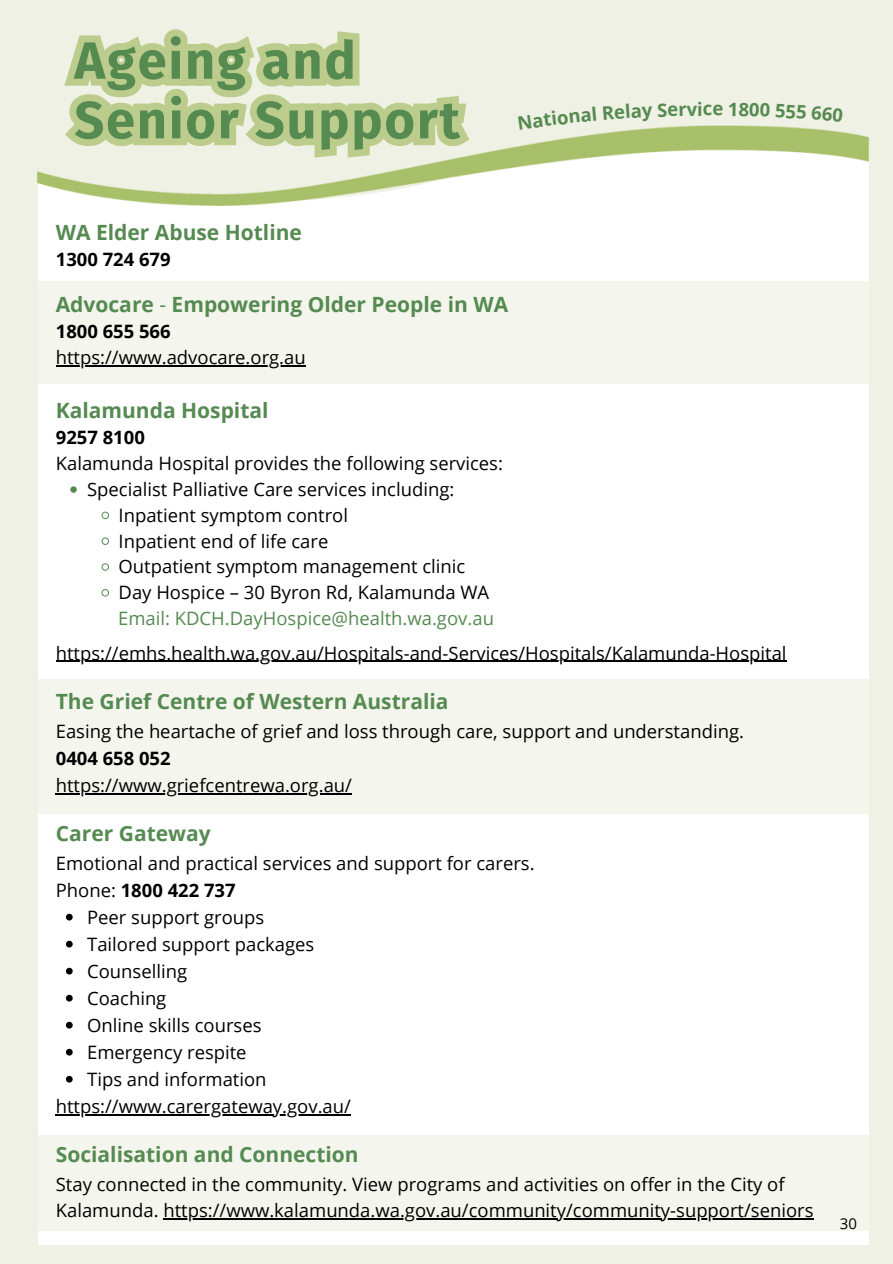
<style>
.page{position:relative;width:893px;height:1264px;background:#fff}
.page>*{position:absolute;margin:0;border:0;box-sizing:border-box;transform-origin:0 0}
.t1{font:700 52.35px/59.6px "Fira Sans";letter-spacing:.035em;color:#558a51}
.t2{font:700 21px "Open Sans";color:#558a51}
.t3{font:18.45px/25.8px "Open Sans";color:#000}
.t4{font:700 18.45px "Open Sans";color:#000}
.t5{font:18.45px "Open Sans";color:#558a51}
.t6{font:700 18.45px "Open Sans";color:#558a51}
.t7{font:15px "Open Sans";color:#000}
.s1{font-weight:400}
</style>
<div class="page">
<div style="left:0;top:0;width:892px;height:1263px;background:#eef1e3"></div>
<div style="left:38px;top:148px;width:830px;height:1096px;background:#fff"></div>
<img style="left:38px;top:125px;width:830px;height:80px">
<div style="left:38px;top:281px;width:830px;height:102px;background:#f4f6ed"></div>
<hr style="left:56px;top:365px;width:63px;height:1px;background:#000">
<hr style="left:119px;top:365px;width:187px;height:1px;background:#000">
<svg style="left:70px;top:486px;width:7px;height:7px"></svg>
<svg style="left:101px;top:511px;width:8px;height:8px"></svg>
<svg style="left:101px;top:537px;width:8px;height:8px"></svg>
<svg style="left:101px;top:563px;width:8px;height:8px"></svg>
<svg style="left:101px;top:589px;width:8px;height:7px"></svg>
<hr style="left:56px;top:660px;width:730px;height:2px;background:#000">
<div style="left:38px;top:678px;width:830px;height:135px;background:#f4f6ed"></div>
<hr style="left:56px;top:793px;width:296px;height:1px;background:#000">
<svg style="left:66px;top:913px;width:7px;height:7px"></svg>
<svg style="left:66px;top:940px;width:7px;height:7px"></svg>
<svg style="left:66px;top:967px;width:7px;height:7px"></svg>
<svg style="left:66px;top:994px;width:7px;height:7px"></svg>
<svg style="left:66px;top:1021px;width:7px;height:7px"></svg>
<svg style="left:66px;top:1048px;width:7px;height:7px"></svg>
<svg style="left:66px;top:1075px;width:7px;height:7px"></svg>
<hr style="left:56px;top:1114px;width:295px;height:1px;background:#000">
<div style="left:38px;top:1135px;width:830px;height:95px;background:#f4f6ed"></div>
<hr style="left:163px;top:1218px;width:650px;height:1px;background:#000">
<svg style="left:55px;top:29px;width:424px;height:149px"></svg>
<svg style="left:518px;top:125px;width:179px;height:5px"></svg>
<h1 class="t1" style="left:74px;top:31px;width:387px">Ageing and<br>Senior Support</h1>
<p class="t6" style="left:697px;top:96px;width:28px">ice</p>
<p class="t2" style="left:56px;top:217px;width:248px">WA Elder Abuse Hotline</p>
<p class="t4" style="left:56px;top:247px;width:116px">1300 724 679</p>
<p class="t2" style="left:56px;top:289px;width:454px">Advocare <span class="s1">-</span> Empowering Older People in WA</p>
<p class="t4" style="left:56px;top:318px;width:116px">1800 655 566</p>
<p class="t3" style="left:56px;top:343px;width:251px">https://www.advocare.org.au</p>
<p class="t2" style="left:56px;top:395px;width:214px">Kalamunda Hospital</p>
<p class="t4" style="left:56px;top:424px;width:90px">9257 8100</p>
<p class="t3" style="left:56px;top:450px;width:448px">Kalamunda Hospital provides the following services:</p>
<p class="t3" style="left:87px;top:476px;width:368px">Specialist Palliative Care services including:</p>
<p class="t3" style="left:118px;top:502px;width:231px">Inpatient symptom control</p>
<p class="t3" style="left:118px;top:527px;width:211px">Inpatient end of life care</p>
<p class="t3" style="left:118px;top:553px;width:348px">Outpatient symptom management clinic</p>
<p class="t3" style="left:118px;top:579px;width:372px">Day Hospice – 30 Byron Rd, Kalamunda WA</p>
<p class="t5" style="left:118px;top:605px;width:377px">Email: KDCH.DayHospice@health.wa.gov.au</p>
<p class="t3" style="left:56px;top:639px;width:732px">https://emhs.health.wa.gov.au/Hospitals-and-Services/Hospitals/Kalamunda-Hospital</p>
<p class="t2" style="left:56px;top:686px;width:394px">The Grief Centre of Western Australia</p>
<p class="t3" style="left:56px;top:718px;width:689px">Easing the heartache of grief and loss through care, support and understanding.</p>
<p class="t4" style="left:56px;top:745px;width:116px">0404 658 052</p>
<p class="t3" style="left:56px;top:772px;width:298px">https://www.griefcentrewa.org.au/</p>
<p class="t2" style="left:56px;top:818px;width:156px">Carer Gateway</p>
<p class="t3" style="left:56px;top:849px;width:480px">Emotional and practical services and support for carers.</p>
<p class="t4" style="left:56px;top:877px;width:181px"><span class="s1">Phone:</span> 1800 422 737</p>
<p class="t3" style="left:87px;top:903px;width:178px">Peer support groups</p>
<p class="t3" style="left:87px;top:930px;width:229px">Tailored support packages</p>
<p class="t3" style="left:87px;top:957px;width:101px">Counselling</p>
<p class="t3" style="left:87px;top:984px;width:81px">Coaching</p>
<p class="t3" style="left:87px;top:1011px;width:176px">Online skills courses</p>
<p class="t3" style="left:87px;top:1038px;width:161px">Emergency respite</p>
<p class="t3" style="left:87px;top:1065px;width:181px">Tips and information</p>
<p class="t3" style="left:56px;top:1092px;width:296px">https://www.carergateway.gov.au/</p>
<p class="t2" style="left:56px;top:1139px;width:304px">Socialisation and Connection</p>
<p class="t3" style="left:56px;top:1171px;width:759px">Stay connected in the community. View programs and activities on offer in the City of<br>Kalamunda. https://www.kalamunda.wa.gov.au/community/community-support/seniors</p>
<p class="t7" style="left:839px;top:1212px;width:19px">30</p>
</div>
